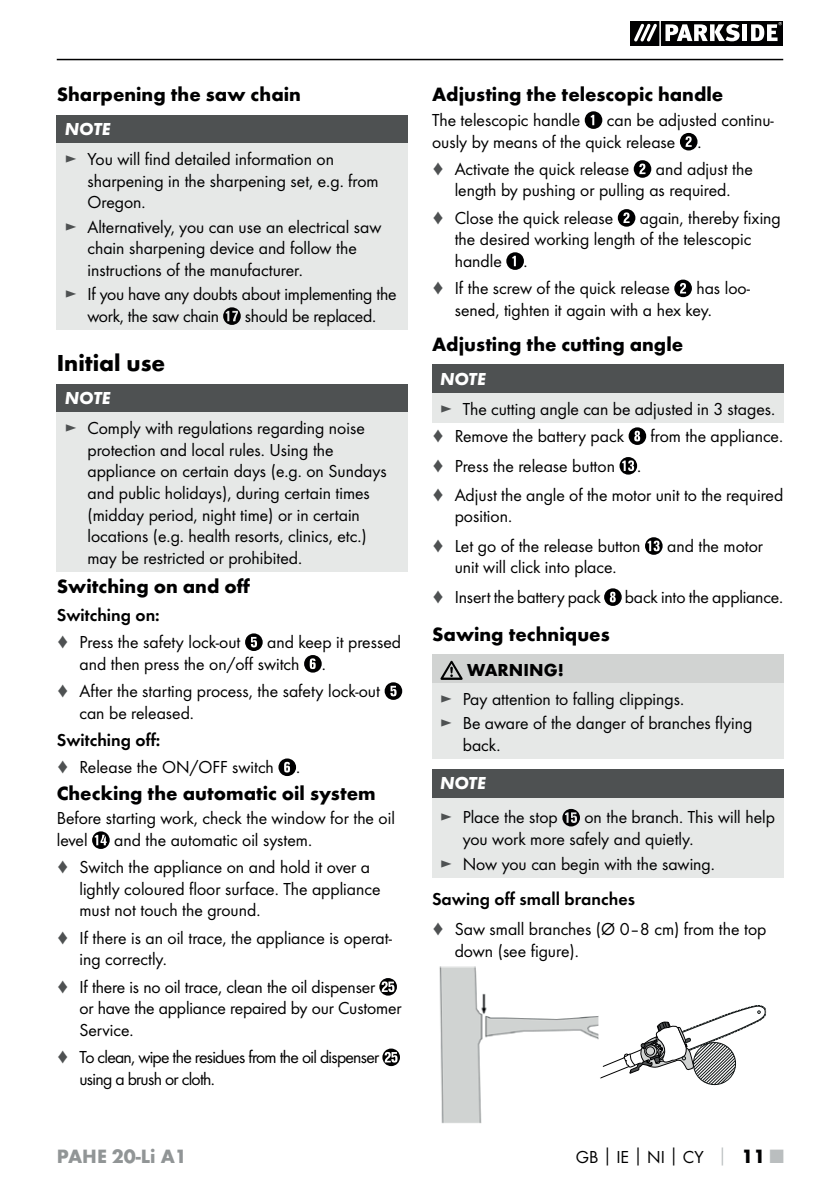
<style>
.page{position:relative;width:840px;height:1191px;background:#fff}
.page>*{position:absolute;margin:0;border:0;box-sizing:border-box;transform-origin:0 0}
.t1{font:700 24px "Futura";color:#000001}
.t2{font:700 20px "Futura";color:#000001}
.t3{font:700 20px "Futura";color:#919596}
.t4{font:18px/21.6px "Futura Boo";color:#000001}
.t5{font:18px/21.6px "Futura Boo";letter-spacing:-.04em;color:#000001}
.t6{font:18px "Futura Dem";color:#000001}
.t7{font:italic 700 18px "Futura";color:#fff}
.t8{font:700 18px "Futura";color:#000001}
.s1{color:#4e5152}
.s2{font-family:"Futura";font-weight:700}
.s3{font-family:"Futura";font-weight:700;color:#babebf}
.s4{font-family:"Futura";font-weight:700;font-size:20px}
.s5{font-family:"Futura";font-weight:700;font-size:20px;color:#babebf}
</style>
<div class="page">
<hr style="left:57px;top:59px;width:725px;height:1px;background:#000001">
<svg style="left:630px;top:21px;width:152px;height:24px"></svg>
<div style="left:57px;top:115px;width:351px;height:28px;background:#4e5152"></div>
<div style="left:57px;top:143px;width:351px;height:187px;background:#e6e8e7"></div>
<svg style="left:223px;top:307px;width:18px;height:18px"></svg>
<div style="left:57px;top:384px;width:351px;height:28px;background:#4e5152"></div>
<div style="left:57px;top:412px;width:351px;height:160px;background:#e6e8e7"></div>
<svg style="left:245px;top:633px;width:17px;height:18px"></svg>
<svg style="left:304px;top:655px;width:17px;height:17px"></svg>
<svg style="left:384px;top:682px;width:18px;height:18px"></svg>
<svg style="left:278px;top:758px;width:18px;height:18px"></svg>
<svg style="left:92px;top:831px;width:18px;height:18px"></svg>
<svg style="left:379px;top:978px;width:18px;height:17px"></svg>
<svg style="left:382px;top:1048px;width:18px;height:18px"></svg>
<svg style="left:584px;top:111px;width:18px;height:18px"></svg>
<svg style="left:679px;top:133px;width:18px;height:17px"></svg>
<svg style="left:633px;top:160px;width:18px;height:18px"></svg>
<svg style="left:617px;top:209px;width:18px;height:18px"></svg>
<svg style="left:506px;top:252px;width:17px;height:18px"></svg>
<svg style="left:674px;top:279px;width:17px;height:18px"></svg>
<div style="left:432px;top:365px;width:350px;height:28px;background:#4e5152"></div>
<div style="left:432px;top:393px;width:350px;height:30px;background:#e6e8e7"></div>
<svg style="left:628px;top:427px;width:17px;height:18px"></svg>
<svg style="left:619px;top:457px;width:17px;height:17px"></svg>
<svg style="left:645px;top:537px;width:17px;height:18px"></svg>
<svg style="left:604px;top:588px;width:17px;height:18px"></svg>
<div style="left:432px;top:655px;width:350px;height:28px;background:#d1d3d2"></div>
<div style="left:432px;top:683px;width:350px;height:75px;background:#e6e8e7"></div>
<svg style="left:440px;top:661px;width:22px;height:19px"></svg>
<div style="left:432px;top:769px;width:350px;height:29px;background:#4e5152"></div>
<div style="left:432px;top:798px;width:350px;height:79px;background:#e6e8e7"></div>
<svg style="left:562px;top:809px;width:17px;height:17px"></svg>
<img style="left:439px;top:968px;width:158px;height:153px">
<div style="left:432px;top:966px;width:167px;height:157px;border:1px solid #fff"></div>
<svg style="left:601px;top:1005px;width:166px;height:80px"></svg>
<p class="t2" style="left:57px;top:87px;width:245px">Sharpening the saw chain</p>
<p class="t7" style="left:65px;top:118px;width:47px">NOTE</p>
<p class="t4" style="left:87px;top:149px;width:292px;text-indent:-23px"><span class="s1">►</span> You will find detailed information on sharpening in the sharpening set, e.g. from<br>Oregon.</p>
<p class="t4" style="left:87px;top:217px;width:295px;text-indent:-23px"><span class="s1">►</span> Alternatively, you can use an electrical saw chain sharpening device and follow the instructions of the manufacturer.</p>
<p class="t4" style="left:87px;top:284px;width:310px;text-indent:-23px"><span class="s1">►</span> If you have any doubts about implementing the work, the saw chain</p>
<p class="t4" style="left:244px;top:306px;width:133px">should be replaced.</p>
<h1 class="t1" style="left:57px;top:353px;width:110px">Initial use</h1>
<p class="t7" style="left:65px;top:387px;width:47px">NOTE</p>
<p class="t4" style="left:87px;top:418px;width:300px;text-indent:-23px"><span class="s1">►</span> Comply with regulations regarding noise protection and local rules. Using the appliance on certain days (e.g. on Sundays and public holidays), during certain times (midday period, night time) or in certain locations (e.g. health resorts, clinics, etc.) may be restricted or prohibited.</p>
<p class="t2" style="left:57px;top:579px;width:195px">Switching on and off</p>
<p class="t6" style="left:57px;top:606px;width:104px">Switching on:</p>
<p class="t4" style="left:57px;top:632px;width:185px"><span class="s1">♦</span> Press the safety lock-out</p>
<p class="t4" style="left:79px;top:632px;width:323px;text-indent:188px">and keep it pressed and then press the on/off switch .</p>
<p class="t4" style="left:79px;top:681px;width:302px;text-indent:-23px"><span class="s1">♦</span> After the starting process, the safety lock-out can be released.</p>
<p class="t6" style="left:57px;top:732px;width:105px">Switching off:</p>
<p class="t4" style="left:57px;top:757px;width:245px"><span class="s1">♦</span> Release the ON/OFF switch .</p>
<p class="t2" style="left:57px;top:785px;width:320px">Checking the automatic oil system</p>
<p class="t4" style="left:57px;top:808px;width:339px">Before starting work, check the window for the oil level</p>
<p class="t4" style="left:57px;top:827px;width:315px;line-height:27.2px;text-align:center">and the automatic oil system.<br><span class="s1">♦</span> Switch the appliance on and hold it over a</p>
<p class="t4" style="left:79px;top:879px;width:302px">lightly coloured floor surface. The appliance must not touch the ground.</p>
<p class="t4" style="left:79px;top:928px;width:314px;text-indent:-23px"><span class="s1">♦</span> If there is an oil trace, the appliance is operat&shy;ing correctly.</p>
<p class="t4" style="left:79px;top:976px;width:323px;text-indent:-23px"><span class="s1">♦</span> If there is no oil trace, clean the oil dispenser<br>or have the appliance repaired by our Customer<br>Service.</p>
<p class="t5" style="left:79px;top:1047px;width:301px;text-indent:-23px"><span class="s1">♦</span> To clean, wipe the residues from the oil dispenser using a brush or cloth.</p>
<p class="t2" style="left:432px;top:87px;width:292px">Adjusting the telescopic handle</p>
<p class="t4" style="left:432px;top:110px;width:150px">The telescopic handle</p>
<p class="t4" style="left:432px;top:110px;width:343px;text-indent:175px">can be adjusted continu&shy;ously by means of the quick release .</p>
<p class="t4" style="left:432px;top:159px;width:198px"><span class="s1">♦</span> Activate the quick release</p>
<p class="t4" style="left:454px;top:159px;width:299px;text-indent:201px">and adjust the length by pushing or pulling as required.</p>
<p class="t4" style="left:432px;top:208px;width:183px"><span class="s1">♦</span> Close the quick release</p>
<p class="t4" style="left:454px;top:208px;width:327px;text-indent:185px">again, thereby fixing the desired working length of the telescopic handle .</p>
<p class="t4" style="left:432px;top:278px;width:239px"><span class="s1">♦</span> If the screw of the quick release</p>
<p class="t4" style="left:454px;top:278px;width:296px;text-indent:241px">has loo&shy;sened, tighten it again with a hex key.</p>
<p class="t2" style="left:432px;top:336px;width:253px">Adjusting the cutting angle</p>
<p class="t7" style="left:440px;top:367px;width:47px">NOTE</p>
<p class="t4" style="left:432px;top:396px;width:344px;line-height:27.2px;text-indent:8px"><span class="s1">►</span> The cutting angle can be adjusted in 3 stages. <span class="s1">♦</span> Remove the battery pack</p>
<p class="t4" style="left:650px;top:426px;width:134px">from the appliance.</p>
<p class="t4" style="left:432px;top:452px;width:352px;line-height:29.4px"><span class="s1">♦</span> Press the release button .<br><span class="s1">♦</span> Adjust the angle of the motor unit to the required</p>
<p class="t4" style="left:432px;top:502px;width:210px;line-height:29.6px;text-indent:23px">position.<br><span class="s1">♦</span> Let go of the release button</p>
<p class="t4" style="left:666px;top:536px;width:97px">and the motor</p>
<p class="t4" style="left:432px;top:553px;width:186px;line-height:30px;text-indent:23px">unit will click into place. <span class="s1">♦</span> Insert the battery pack</p>
<p class="t4" style="left:624px;top:587px;width:160px">back into the appliance.</p>
<p class="t2" style="left:432px;top:626px;width:179px">Sawing techniques</p>
<p class="t8" style="left:467px;top:662px;width:98px">WARNING!</p>
<p class="t4" style="left:440px;top:687px;width:314px;line-height:24.4px"><span class="s1">►</span> Pay attention to falling clippings.<br><span class="s1">►</span> Be aware of the danger of branches flying</p>
<p class="t4" style="left:462px;top:735px;width:39px">back.</p>
<p class="t7" style="left:440px;top:772px;width:47px">NOTE</p>
<p class="t4" style="left:440px;top:807px;width:119px"><span class="s1">►</span> Place the stop</p>
<p class="t4" style="left:462px;top:807px;width:313px;text-indent:122px">on the branch. This will help you work more safely and quietly.</p>
<p class="t4" style="left:440px;top:853px;width:276px"><span class="s1">►</span> Now you can begin with the sawing.</p>
<p class="t6" style="left:432px;top:891px;width:204px">Sawing off small branches</p>
<p class="t4" style="left:454px;top:919px;width:313px;text-indent:-23px"><span class="s1">♦</span> Saw small branches (Ø 0–8 cm) from the top down (see figure).</p>
<p class="t3" style="left:57px;top:1148px;width:132px">PAHE 20-Li A1</p>
<p class="t4" style="left:575px;top:1146px;width:209px">GB<span class="s2">│</span>IE<span class="s2">│</span>NI<span class="s2">│</span>CY <span class="s3">│</span> <span class="s4">11</span> <span class="s5">■</span></p>
</div>
